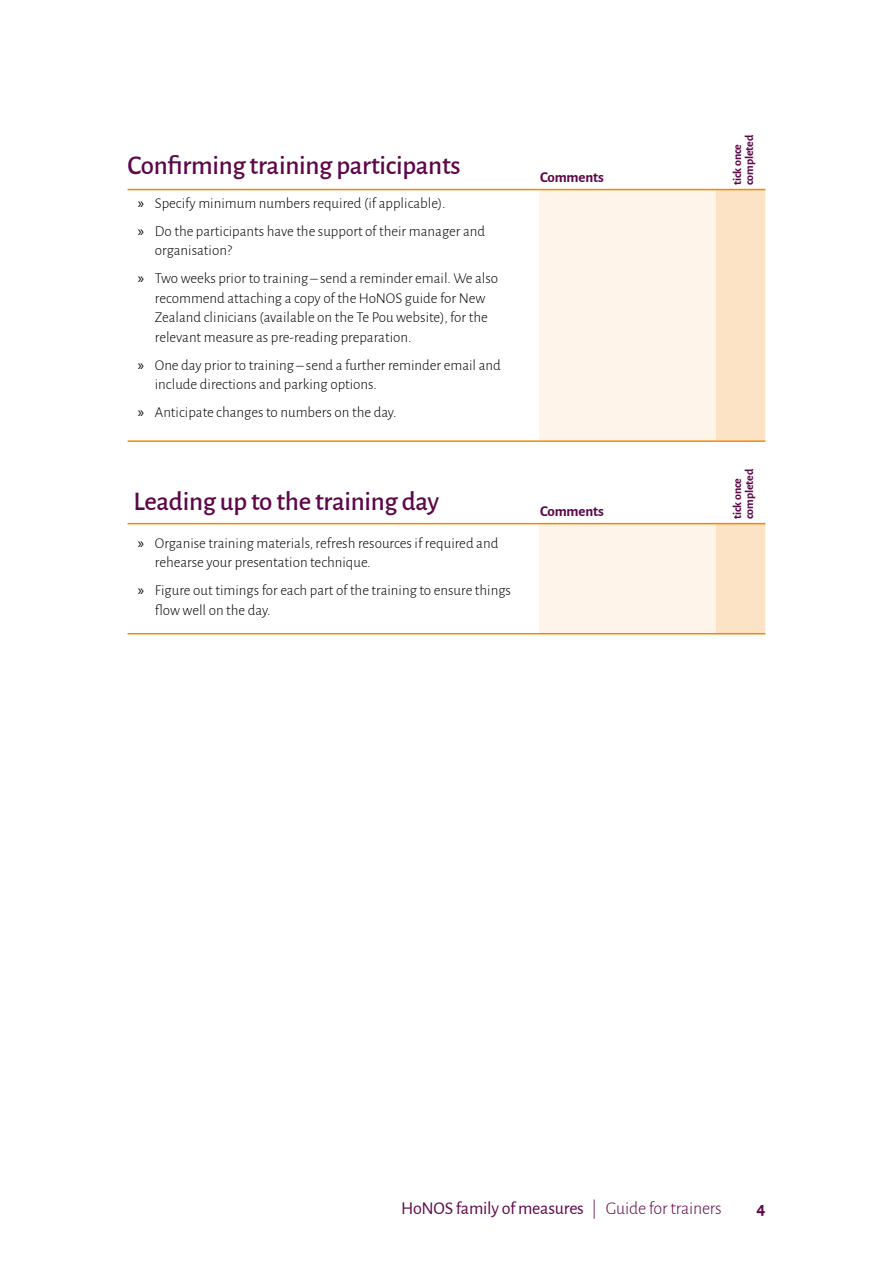
<style>
.page{position:relative;width:893px;height:1263px;background:#fff}
.page>*{position:absolute;margin:0;border:0;box-sizing:border-box;transform-origin:0 0}
.t1{font:500 27px "Alegreya Sans";letter-spacing:-.01em;color:#5d0749}
.t2{font:18px "Alegreya Sans";letter-spacing:-.01em;color:#5d0749}
.t3{font:700 18px "Alegreya Sans";color:#5d0749}
.t4{font:300 15px/19.5px "Alegreya Sans";color:#000}
.t5{font:700 15px "Alegreya Sans";letter-spacing:-.01em;color:#5d0749}
.t6{font:700 12px/12px "Alegreya Sans";letter-spacing:-.01em;color:#5d0749}
.s1{font-family:"Myriad Pro";font-weight:400}
.s2{font-weight:300}
</style>
<div class="page">
<svg style="left:539px;top:190px;width:177px;height:443px;fill:#fef4e9"></svg>
<svg style="left:716px;top:190px;width:49px;height:443px"></svg>
<hr style="left:128px;top:440px;width:637px;height:2px;background:#ee8a00">
<hr style="left:128px;top:523px;width:637px;height:1px;background:#ee8a00">
<hr style="left:128px;top:633px;width:637px;height:1px;background:#ee8a00">
<hr style="left:128px;top:189px;width:637px;height:1px;background:#ee8a00">
<h1 class="t1" style="left:128px;top:147px;width:335px">Confirming training participants</h1>
<p class="t4" style="left:138px;top:188px;width:349px;line-height:28px"><span class="s1">»</span> Specify minimum numbers required (if applicable).<br><span class="s1">»</span> Do the participants have the support of their manager and</p>
<p class="t4" style="left:138px;top:236px;width:362px;line-height:28px;text-indent:17px">organisation?<br><span class="s1">»</span> Two weeks prior to training – send a reminder email. We also</p>
<p class="t4" style="left:155px;top:288px;width:334px">recommend attaching a copy of the HoNOS guide for New<br>Zealand clinicians (available on the Te Pou website), for the relevant measure as pre-reading preparation.</p>
<p class="t4" style="left:155px;top:355px;width:348px;text-indent:-17px"><span class="s1">»</span> One day prior to training – send a further reminder email and include directions and parking options.</p>
<p class="t4" style="left:138px;top:402px;width:260px"><span class="s1">»</span> Anticipate changes to numbers on the day.</p>
<h1 class="t1" style="left:134px;top:482px;width:307px">Leading up to the training day</h1>
<p class="t4" style="left:155px;top:533px;width:345px;text-indent:-17px"><span class="s1">»</span> Organise training materials, refresh resources if required and rehearse your presentation technique.</p>
<p class="t4" style="left:155px;top:580px;width:358px;text-indent:-17px"><span class="s1">»</span> Figure out timings for each part of the training to ensure things flow well on the day.</p>
<p class="t5" style="left:540px;top:166px;width:65px">Comments</p>
<p class="t5" style="left:540px;top:500px;width:65px">Comments</p>
<p class="t6" style="left:731px;top:185px;width:52px;rotate:-90deg">tick once completed</p>
<p class="t6" style="left:731px;top:519px;width:52px;rotate:-90deg">tick once completed</p>
<p class="t2" style="left:401px;top:1196px;width:322px">HoNOS family of measures <span class="s2">| Guide for trainers</span></p>
<p class="t3" style="left:756px;top:1195px;width:11px">4</p>
</div>
